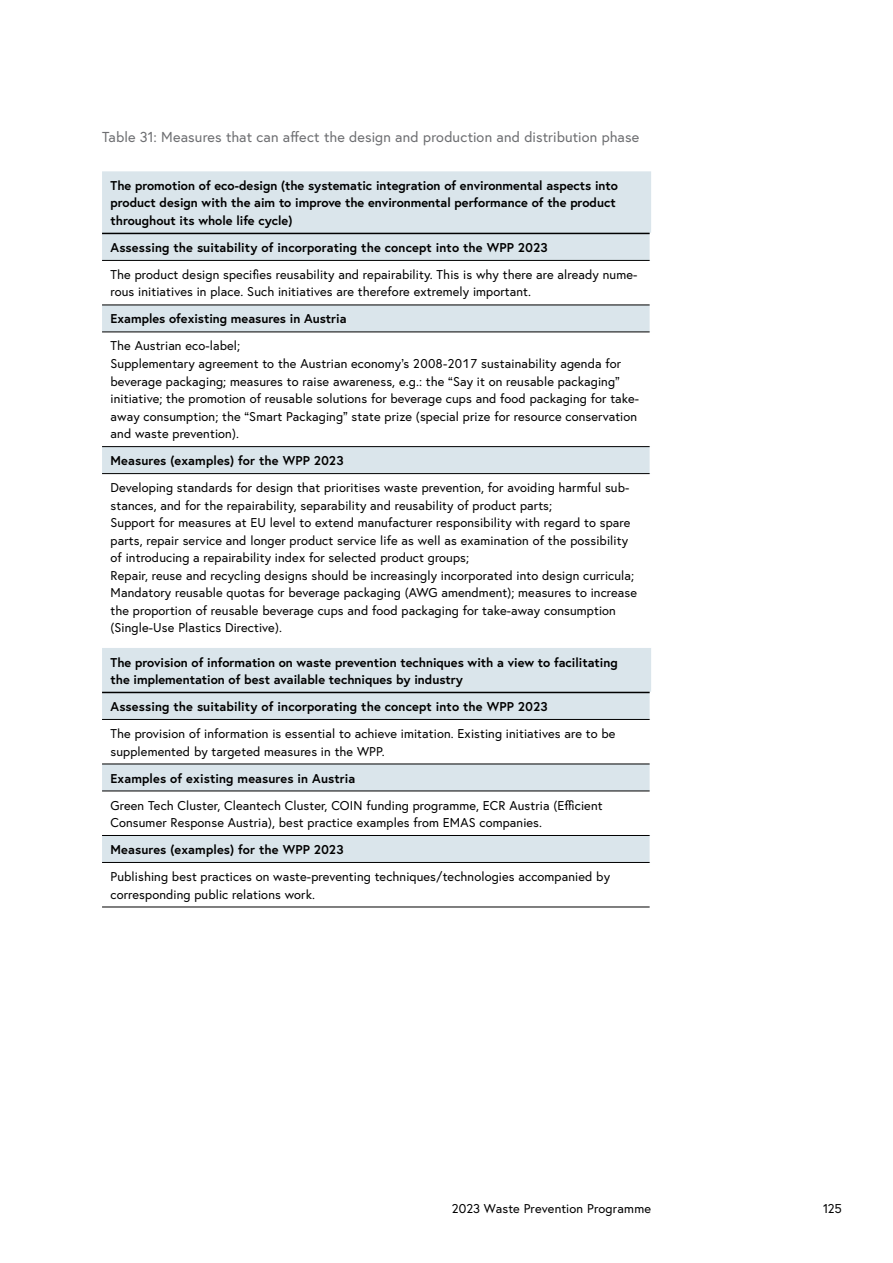
<style>
.page{position:relative;width:893px;height:1263px;background:#fff}
.page>*{position:absolute;margin:0;border:0;box-sizing:border-box;transform-origin:0 0}
.p_Tabellenbeschriftung{font:14.4px "Europa Austria";letter-spacing:.01em;color:#6d6e71}
.td_Tabellentext{font:12.75px/17.5px "Europa Austria";letter-spacing:.01em;color:#000}
.th_Tabellenkopf{font:700 12.75px/17.5px "Europa Austria";color:#000}
.td_Tabellentext-2{font:700 12.75px "Europa Austria";letter-spacing:.01em;color:#000}
</style>
<div class="page">
<svg style="left:102px;top:171px;width:549px;height:691px"></svg>
<hr style="left:650px;top:233px;width:3px;height:27px;background:#fff">
<hr style="left:650px;top:260px;width:3px;height:45px;background:#fff">
<hr style="left:650px;top:305px;width:3px;height:27px;background:#fff">
<hr style="left:650px;top:332px;width:3px;height:115px;background:#fff">
<hr style="left:650px;top:447px;width:3px;height:27px;background:#fff">
<hr style="left:650px;top:474px;width:3px;height:174px;background:#fff">
<hr style="left:650px;top:692px;width:3px;height:27px;background:#fff">
<hr style="left:650px;top:719px;width:3px;height:45px;background:#fff">
<hr style="left:650px;top:764px;width:3px;height:27px;background:#fff">
<hr style="left:650px;top:791px;width:3px;height:44px;background:#fff">
<hr style="left:650px;top:835px;width:3px;height:27px;background:#fff">
<hr style="left:102px;top:260px;width:548px;height:1px;background:#000">
<hr style="left:102px;top:305px;width:548px;height:1px;background:#000">
<hr style="left:102px;top:332px;width:548px;height:1px;background:#000">
<hr style="left:102px;top:446px;width:548px;height:1px;background:#000">
<hr style="left:102px;top:473px;width:548px;height:1px;background:#000">
<hr style="left:102px;top:719px;width:548px;height:1px;background:#000">
<hr style="left:102px;top:764px;width:548px;height:1px;background:#000">
<hr style="left:102px;top:790px;width:548px;height:1px;background:#000">
<hr style="left:102px;top:835px;width:548px;height:1px;background:#000">
<hr style="left:102px;top:862px;width:548px;height:1px;background:#000">
<hr style="left:102px;top:233px;width:548px;height:1px;background:#000">
<hr style="left:102px;top:692px;width:548px;height:1px;background:#000">
<hr style="left:102px;top:907px;width:548px;height:1px;background:#000">
<p class="p_Tabellenbeschriftung" style="left:102px;top:128px;width:539px">Table 31: Measures that can affect the design and production and distribution phase</p>
<p class="th_Tabellenkopf" style="left:111px;top:176px;width:509px">The promotion of eco-design (the systematic integration of environmental aspects into product design with the aim to improve the environmental performance of the product throughout its whole life cycle)</p>
<p class="td_Tabellentext-2" style="left:111px;top:239px;width:439px">Assessing the suitability of incorporating the concept into the WPP 2023</p>
<p class="td_Tabellentext" style="left:111px;top:265px;width:528px">The product design specifies reusability and repairability. This is why there are already nume&shy;rous initiatives in place. Such initiatives are therefore extremely important.</p>
<p class="th_Tabellenkopf" style="left:111px;top:310px;width:237px">Examples ofexisting measures in Austria</p>
<p class="td_Tabellentext" style="left:111px;top:337px;width:131px">The Austrian eco-label;</p>
<p class="td_Tabellentext" style="left:111px;top:354px;width:530px">Supplementary agreement to the Austrian economy’s 2008-2017 sustainability agenda for beverage packaging; measures to raise awareness, e.g.: the “Say it on reusable packaging” initiative; the promotion of reusable solutions for beverage cups and food packaging for take&shy;away consumption; the “Smart Packaging” state prize (special prize for resource conservation and waste prevention).</p>
<p class="td_Tabellentext-2" style="left:111px;top:452px;width:235px">Measures (examples) for the WPP 2023</p>
<p class="td_Tabellentext" style="left:111px;top:479px;width:520px">Developing standards for design that prioritises waste prevention, for avoiding harmful sub&shy;stances, and for the repairability, separability and reusability of product parts;</p>
<p class="td_Tabellentext" style="left:111px;top:514px;width:521px">Support for measures at EU level to extend manufacturer responsibility with regard to spare parts, repair service and longer product service life as well as examination of the possibility of introducing a repairability index for selected product groups;</p>
<p class="td_Tabellentext" style="left:111px;top:566px;width:525px">Repair, reuse and recycling designs should be increasingly incorporated into design curricula;</p>
<p class="td_Tabellentext" style="left:111px;top:584px;width:528px">Mandatory reusable quotas for beverage packaging (AWG amendment); measures to increase the proportion of reusable beverage cups and food packaging for take-away consumption (Single-Use Plastics Directive).</p>
<p class="th_Tabellenkopf" style="left:111px;top:653px;width:509px">The provision of information on waste prevention techniques with a view to facilitating the implementation of best available techniques by industry</p>
<p class="td_Tabellentext-2" style="left:111px;top:698px;width:439px">Assessing the suitability of incorporating the concept into the WPP 2023</p>
<p class="td_Tabellentext" style="left:111px;top:724px;width:506px">The provision of information is essential to achieve imitation. Existing initiatives are to be supplemented by targeted measures in the WPP.</p>
<p class="td_Tabellentext-2" style="left:111px;top:769px;width:246px">Examples of existing measures in Austria</p>
<p class="td_Tabellentext" style="left:111px;top:796px;width:493px">Green Tech Cluster, Cleantech Cluster, COIN funding programme, ECR Austria (Efficient<br>Consumer Response Austria), best practice examples from EMAS companies.</p>
<p class="td_Tabellentext-2" style="left:111px;top:841px;width:235px">Measures (examples) for the WPP 2023</p>
<p class="td_Tabellentext" style="left:111px;top:867px;width:501px">Publishing best practices on waste-preventing techniques/technologies accompanied by corresponding public relations work.</p>
<p class="td_Tabellentext" style="left:452px;top:1199px;width:201px">2023 Waste Prevention Programme</p>
<p class="td_Tabellentext" style="left:823px;top:1199px;width:20px">125</p>
</div>
